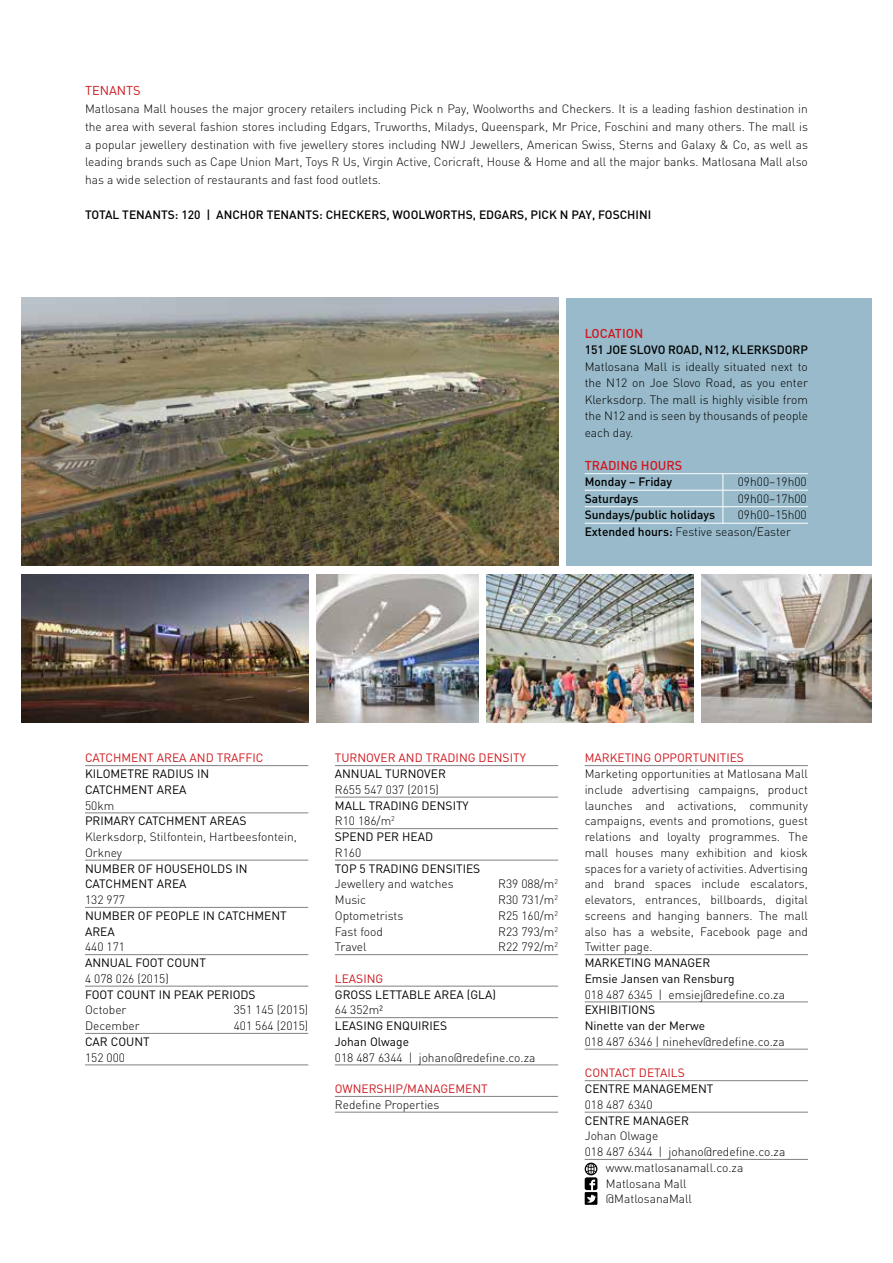
<style>
.page{position:relative;width:893px;height:1263px;background:#fff}
.page>*{position:absolute;margin:0;border:0;box-sizing:border-box;transform-origin:0 0}
.t1{font:500 12.75px "DIN";color:#ce171e}
.t2{font:12.75px "DIN";color:#ce171e}
.t3{font:300 12px/15.8px "DIN";color:#000;text-align:justify}
.t4{font:12px/15.8px "DIN";color:#000}
.t5{font:500 12px "DIN";color:#000}
.t6{font:12px "DIN";color:#ce171e}
.s1{font-weight:500}
.s2{font-weight:300}
</style>
<div class="page">
<hr style="left:585px;top:765px;width:223px;height:1px;background:#808285">
<hr style="left:585px;top:954px;width:223px;height:1px;background:#808285">
<hr style="left:585px;top:1002px;width:223px;height:1px;background:#808285">
<hr style="left:585px;top:1049px;width:223px;height:1px;background:#808285">
<hr style="left:585px;top:1080px;width:223px;height:1px;background:#808285">
<hr style="left:585px;top:1112px;width:223px;height:1px;background:#808285">
<hr style="left:585px;top:1159px;width:223px;height:1px;background:#808285">
<div style="left:567px;top:298px;width:305px;height:268px;background:#98baca"></div>
<hr style="left:585px;top:473px;width:223px;height:1px;background:#fff">
<hr style="left:585px;top:490px;width:223px;height:1px;background:#fff">
<hr style="left:585px;top:506px;width:223px;height:1px;background:#fff">
<hr style="left:585px;top:523px;width:223px;height:1px;background:#fff">
<img style="left:702px;top:574px;width:170px;height:149px">
<img style="left:487px;top:574px;width:206px;height:149px">
<img style="left:317px;top:574px;width:161px;height:149px">
<img style="left:21px;top:574px;width:287px;height:149px">
<img style="left:21px;top:298px;width:537px;height:268px">
<hr style="left:723px;top:474px;width:1px;height:49px;background:#fff">
<hr style="left:85px;top:765px;width:223px;height:1px;background:#808285">
<hr style="left:85px;top:813px;width:223px;height:1px;background:#808285">
<hr style="left:85px;top:860px;width:223px;height:1px;background:#808285">
<hr style="left:85px;top:907px;width:223px;height:1px;background:#808285">
<hr style="left:85px;top:954px;width:223px;height:1px;background:#808285">
<hr style="left:85px;top:986px;width:223px;height:1px;background:#808285">
<hr style="left:85px;top:1033px;width:223px;height:1px;background:#808285">
<hr style="left:85px;top:1065px;width:223px;height:1px;background:#808285">
<hr style="left:335px;top:765px;width:223px;height:1px;background:#808285">
<hr style="left:335px;top:797px;width:223px;height:1px;background:#808285">
<hr style="left:335px;top:828px;width:223px;height:1px;background:#808285">
<hr style="left:335px;top:860px;width:223px;height:1px;background:#808285">
<hr style="left:335px;top:954px;width:223px;height:1px;background:#808285">
<hr style="left:335px;top:986px;width:223px;height:1px;background:#808285">
<hr style="left:335px;top:1017px;width:223px;height:1px;background:#808285">
<hr style="left:335px;top:1065px;width:223px;height:1px;background:#808285">
<hr style="left:335px;top:1096px;width:223px;height:1px;background:#808285">
<hr style="left:335px;top:1112px;width:223px;height:1px;background:#808285">
<svg style="left:585px;top:1162px;width:12px;height:43px"></svg>
<p class="t2" style="left:85px;top:83px;width:57px">TENANTS</p>
<p class="t3" style="left:85px;top:100px;width:724px;line-height:17.7px">Matlosana Mall houses the major grocery retailers including Pick n Pay, Woolworths and Checkers. It is a leading fashion destination in the area with several fashion stores including Edgars, Truworths, Miladys, Queenspark, Mr Price, Foschini and many others. The mall is a popular jewellery destination with five jewellery stores including NWJ Jewellers, American Swiss, Sterns and Galaxy &amp; Co, as well as leading brands such as Cape Union Mart, Toys R Us, Virgin Active, Coricraft, House &amp; Home and all the major banks. Matlosana Mall also has a wide selection of restaurants and fast food outlets.</p>
<p class="t5" style="left:85px;top:207px;width:568px">TOTAL TENANTS: 120 | ANCHOR TENANTS: CHECKERS, WOOLWORTHS, EDGARS, PICK N PAY, FOSCHINI</p>
<p class="t1" style="left:585px;top:325px;width:60px">LOCATION</p>
<p class="t5" style="left:585px;top:342px;width:225px">151 JOE SLOVO ROAD, N12, KLERKSDORP</p>
<p class="t3" style="left:585px;top:358px;width:225px;line-height:16.5px">Matlosana Mall is ideally situated next to the N12 on Joe Slovo Road, as you enter Klerksdorp. The mall is highly visible from the N12 and is seen by thousands of people each day.</p>
<p class="t1" style="left:585px;top:457px;width:99px">TRADING HOURS</p>
<p class="t5" style="left:585px;top:474px;width:89px">Monday – Friday</p>
<p class="t3" style="left:738px;top:474px;width:70px">09h00–19h00</p>
<p class="t5" style="left:585px;top:491px;width:55px">Saturdays</p>
<p class="t3" style="left:738px;top:491px;width:70px">09h00–17h00</p>
<p class="t5" style="left:585px;top:507px;width:132px">Sundays/public holidays</p>
<p class="t3" style="left:585px;top:507px;width:224px;line-height:16.5px;text-indent:153px">09h00–15h00<br><span class="s1">Extended hours:</span> Festive season/Easter</p>
<p class="t6" style="left:85px;top:751px;width:180px">CATCHMENT AREA AND TRAFFIC</p>
<p class="t4" style="left:85px;top:766px;width:126px">KILOMETRE RADIUS IN<br>CATCHMENT AREA</p>
<p class="t3" style="left:85px;top:797px;width:31px">50km</p>
<p class="t4" style="left:85px;top:813px;width:163px">PRIMARY CATCHMENT AREAS</p>
<p class="t3" style="left:85px;top:829px;width:213px">Klerksdorp, Stilfontein, Hartbeesfontein,<br>Orkney</p>
<p class="t4" style="left:85px;top:860px;width:164px">NUMBER OF HOUSEHOLDS IN<br>CATCHMENT AREA</p>
<p class="t3" style="left:85px;top:892px;width:42px">132 977</p>
<p class="t4" style="left:85px;top:907px;width:203px">NUMBER OF PEOPLE IN CATCHMENT<br>AREA</p>
<p class="t3" style="left:85px;top:939px;width:42px">440 171</p>
<p class="t4" style="left:85px;top:955px;width:122px">ANNUAL FOOT COUNT</p>
<p class="t3" style="left:85px;top:970px;width:85px">4 078 026 (2015)</p>
<p class="t4" style="left:85px;top:986px;width:172px">FOOT COUNT IN PEAK PERIODS</p>
<p class="t3" style="left:85px;top:1002px;width:43px">October</p>
<p class="t3" style="left:234px;top:1002px;width:76px">351 145 (2015)</p>
<p class="t3" style="left:85px;top:1018px;width:56px">December</p>
<p class="t3" style="left:234px;top:1018px;width:76px">401 564 (2015)</p>
<p class="t4" style="left:85px;top:1033px;width:66px">CAR COUNT</p>
<p class="t3" style="left:85px;top:1049px;width:42px">152 000</p>
<p class="t6" style="left:335px;top:751px;width:192px">TURNOVER AND TRADING DENSITY</p>
<p class="t4" style="left:335px;top:766px;width:113px">ANNUAL TURNOVER</p>
<p class="t3" style="left:335px;top:782px;width:106px">R655 547 037 (2015)</p>
<p class="t4" style="left:335px;top:797px;width:135px">MALL TRADING DENSITY<br><span class="s2">R10 186/m</span><sup>2<br></sup>SPEND PER HEAD</p>
<p class="t3" style="left:335px;top:845px;width:28px">R160</p>
<p class="t4" style="left:335px;top:860px;width:147px">TOP 5 TRADING DENSITIES</p>
<p class="t3" style="left:335px;top:876px;width:120px">Jewellery and watches</p>
<p class="t3" style="left:498px;top:876px;width:61px">R39 088/m<sup>2</sup></p>
<p class="t3" style="left:335px;top:892px;width:33px">Music</p>
<p class="t3" style="left:498px;top:892px;width:61px">R30 731/m<sup>2</sup></p>
<p class="t3" style="left:335px;top:908px;width:70px">Optometrists</p>
<p class="t3" style="left:498px;top:908px;width:61px">R25 160/m<sup>2</sup></p>
<p class="t3" style="left:335px;top:923px;width:49px">Fast food</p>
<p class="t3" style="left:498px;top:923px;width:61px">R23 793/m<sup>2</sup></p>
<p class="t3" style="left:335px;top:939px;width:33px">Travel</p>
<p class="t3" style="left:498px;top:939px;width:61px">R22 792/m<sup>2</sup></p>
<p class="t6" style="left:335px;top:971px;width:50px">LEASING</p>
<p class="t4" style="left:335px;top:986px;width:163px">GROSS LETTABLE AREA (GLA)</p>
<p class="t3" style="left:335px;top:1002px;width:50px">64 352m²</p>
<p class="t4" style="left:335px;top:1018px;width:114px">LEASING ENQUIRIES<br>Johan Olwage</p>
<p class="t3" style="left:335px;top:1049px;width:202px">018 487 6344 | johano@redefine.co.za</p>
<p class="t6" style="left:335px;top:1081px;width:154px">OWNERSHIP/MANAGEMENT</p>
<p class="t3" style="left:335px;top:1097px;width:106px">Redefine Properties</p>
<p class="t6" style="left:585px;top:751px;width:161px">MARKETING OPPORTUNITIES</p>
<p class="t3" style="left:585px;top:766px;width:225px">Marketing opportunities at Matlosana Mall include advertising campaigns, product launches and activations, community campaigns, events and promotions, guest relations and loyalty programmes. The mall houses many exhibition and kiosk spaces for a variety of activities. Advertising and brand spaces include escalators, elevators, entrances, billboards, digital screens and hanging banners. The mall also has a website, Facebook page and Twitter page.</p>
<p class="t4" style="left:585px;top:955px;width:151px">MARKETING MANAGER<br>Emsie Jansen van Rensburg</p>
<p class="t3" style="left:585px;top:986px;width:202px">018 487 6345 | emsiej@redefine.co.za</p>
<p class="t4" style="left:585px;top:1002px;width:122px">EXHIBITIONS<br>Ninette van der Merwe</p>
<p class="t3" style="left:585px;top:1033px;width:201px">018 487 6346 | ninehev@redefine.co.za</p>
<p class="t6" style="left:585px;top:1065px;width:102px">CONTACT DETAILS</p>
<p class="t4" style="left:585px;top:1081px;width:130px">CENTRE MANAGEMENT</p>
<p class="t3" style="left:585px;top:1096px;width:69px">018 487 6340</p>
<p class="t4" style="left:585px;top:1112px;width:106px">CENTRE MANAGER</p>
<p class="t3" style="left:585px;top:1128px;width:75px">Johan Olwage</p>
<p class="t3" style="left:585px;top:1144px;width:202px">018 487 6344 | johano@redefine.co.za</p>
<p class="t3" style="left:606px;top:1159px;width:139px">www.matlosanamall.co.za</p>
<p class="t3" style="left:606px;top:1175px;width:82px">Matlosana Mall</p>
<p class="t3" style="left:606px;top:1191px;width:88px">@MatlosanaMall</p>
</div>
